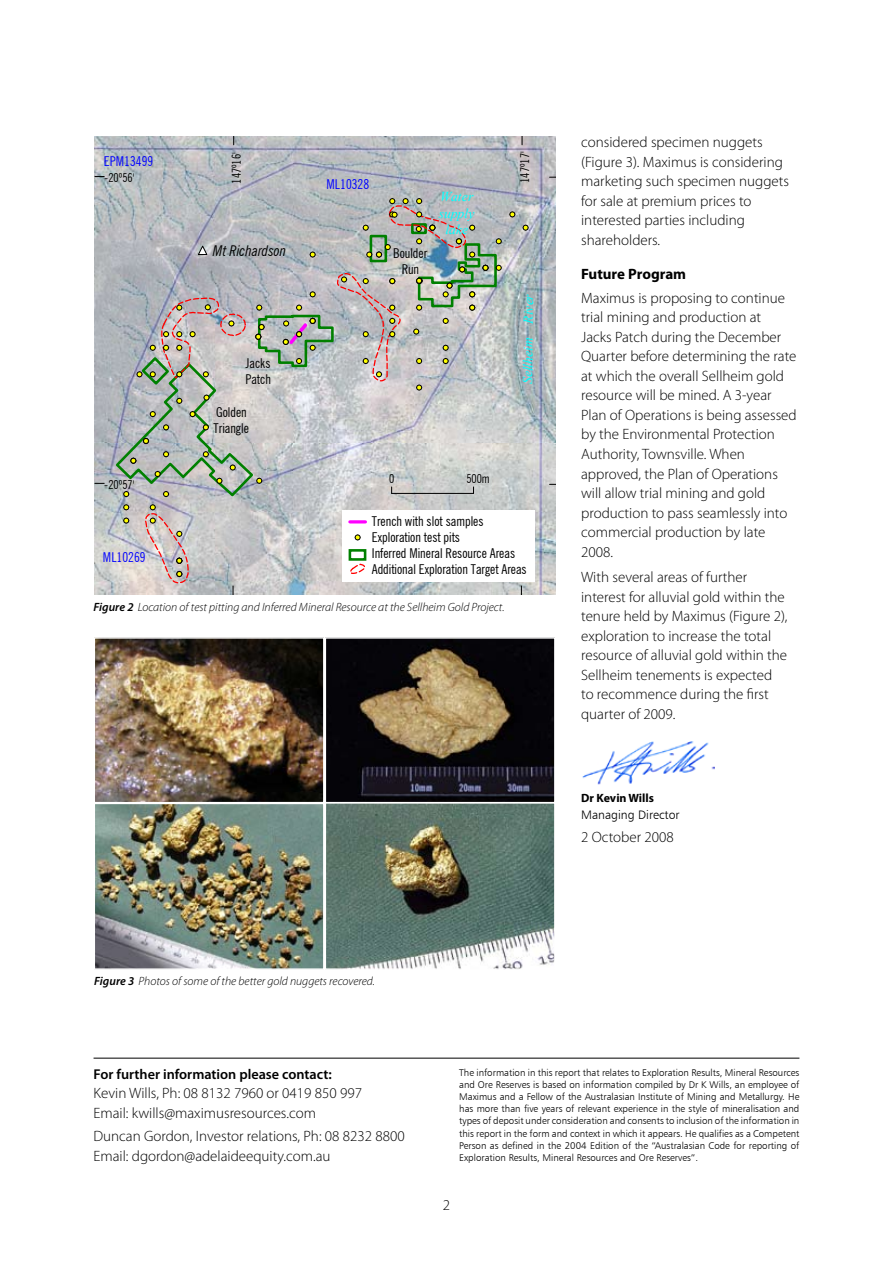
<style>
.page{position:relative;width:893px;height:1263px;background:#fff}
.page>*{position:absolute;margin:0;border:0;box-sizing:border-box;transform-origin:0 0}
.t1{font:300 15px/19.5px "Myriad Pro";color:#000}
.t2{font:700 15px "Myriad Pro";color:#000}
.t3{font:italic 14.85px "News Goth Cn BT";color:#000}
.t4{font:600 14.25px "Myriad Pro";color:#000}
.t5{font:13.65px/16.2px "News Goth Cn BT";color:#000}
.t6{font:italic 13.65px/16.2px "Times New Roman";color:#0ff;text-align:center}
.t7{font:13.65px "News Goth Cn BT";letter-spacing:.005em;color:#00f}
.t8{font:12.3px "News Goth Cn BT";letter-spacing:-.005em;color:#000}
.t9{font:12.3px "Humanist 777 BT Light B";color:#000}
.t10{font:italic 300 12px "Myriad Pro";color:#000}
.t11{font:700 12px "Myriad Pro";color:#000}
.t12{font:9.75px/12.1px "Humanist 777 BT Light B";color:#000;text-align:justify}
.s1{font-weight:600}
</style>
<div class="page">
<hr style="left:94px;top:1058px;width:705px;height:1px;background:#000">
<img style="left:582px;top:741px;width:133px;height:44px">
<svg style="left:95px;top:136px;width:461px;height:459px;background:#bec0c1"></svg>
<img style="left:97px;top:640px;width:456px;height:327px">
<div style="left:94px;top:803px;width:231px;height:167px;border:2px solid #fff"></div>
<div style="left:325px;top:802px;width:231px;height:168px;border:2px solid #fff"></div>
<div style="left:94px;top:637px;width:231px;height:166px;border:2px solid #fff"></div>
<div style="left:325px;top:637px;width:231px;height:166px;border:2px solid #fff"></div>
<p class="t7" style="left:104px;top:153px;width:51px">EPM13499</p>
<p class="t8" style="left:104px;top:170px;width:32px">-20º56'</p>
<p class="t8" style="left:104px;top:477px;width:32px">-20º57'</p>
<p class="t7" style="left:103px;top:549px;width:44px">ML10269</p>
<p class="t8" style="left:229px;top:184px;width:33px;rotate:-90deg">147º16'</p>
<p class="t3" style="left:213px;top:242px;width:75px">Mt Richardson</p>
<p class="t5" style="left:245px;top:355px;width:27px">Jacks<br>Patch</p>
<p class="t5" style="left:214px;top:404px;width:37px">Golden<br>Triangle</p>
<p class="t7" style="left:327px;top:175px;width:44px">ML10328</p>
<p class="t5" style="left:393px;top:245px;width:35px;text-align:center">Boulder<br>Run</p>
<p class="t6" style="left:439px;top:188px;width:37px">Water supply lake</p>
<p class="t8" style="left:517px;top:183px;width:33px;rotate:-90deg">147º17'</p>
<p class="t6" style="left:520px;top:323px;width:31px;rotate:-89deg">River</p>
<p class="t6" style="left:519px;top:384px;width:48px;rotate:-89deg">Sellhe mi</p>
<p class="t8" style="left:389px;top:471px;width:7px">0</p>
<p class="t8" style="left:466px;top:471px;width:25px">500m</p>
<p class="t5" style="left:372px;top:513px;width:156px">Trench with slot samples<br>Exploration test pits<br>Inferred Mineral Resource Areas<br>Additional Exploration Target Areas</p>
<p class="t10" style="left:94px;top:601px;width:413px"><span class="s1">Figure 2</span> Location of test pitting and Inferred Mineral Resource at the Sellheim Gold Project.</p>
<p class="t1" style="left:581px;top:133px;width:209px">considered specimen nuggets (Figure 3). Maximus is considering marketing such specimen nuggets for sale at premium prices to interested parties including shareholders.</p>
<p class="t2" style="left:581px;top:264px;width:106px">Future Program</p>
<p class="t1" style="left:581px;top:288px;width:217px">Maximus is proposing to continue trial mining and production at<br>Jacks Patch during the December<br>Quarter before determining the rate at which the overall Sellheim gold resource will be mined. A 3-year<br>Plan of Operations is being assessed by the Environmental Protection<br>Authority, Townsville. When approved, the Plan of Operations will allow trial mining and gold production to pass seamlessly into commercial production by late<br>2008.</p>
<p class="t1" style="left:581px;top:568px;width:208px">With several areas of further interest for alluvial gold within the tenure held by Maximus (Figure 2), exploration to increase the total resource of alluvial gold within the<br>Sellheim tenements is expected to recommence during the first quarter of 2009.</p>
<p class="t11" style="left:581px;top:790px;width:74px">Dr Kevin Wills</p>
<p class="t9" style="left:581px;top:807px;width:100px">Managing Director</p>
<p class="t1" style="left:581px;top:828px;width:94px">2 October 2008</p>
<p class="t10" style="left:94px;top:974px;width:282px"><span class="s1">Figure 3</span> Photos of some of the better gold nuggets recovered.</p>
<p class="t4" style="left:94px;top:1065px;width:240px">For further information please contact:</p>
<p class="t1" style="left:94px;top:1083px;width:270px">Kevin Wills, Ph: 08 8132 7960 or 0419 850 997<br>Email: kwills@maximusresources.com</p>
<p class="t1" style="left:94px;top:1127px;width:313px">Duncan Gordon, Investor relations, Ph: 08 8232 8800<br>Email: dgordon@adelaideequity.com.au</p>
<p class="t12" style="left:459px;top:1066px;width:342px">The information in this report that relates to Exploration Results, Mineral Resources and Ore Reserves is based on information compiled by Dr K Wills, an employee of Maximus and a Fellow of the Australasian Institute of Mining and Metallurgy. He has more than five years of relevant experience in the style of mineralisation and types of deposit under consideration and consents to inclusion of the information in this report in the form and context in which it appears. He qualifies as a Competent Person as defined in the 2004 Edition of the “Australasian Code for reporting of Exploration Results, Mineral Resources and Ore Reserves”.</p>
<p class="t1" style="left:443px;top:1196px;width:9px">2</p>
</div>
